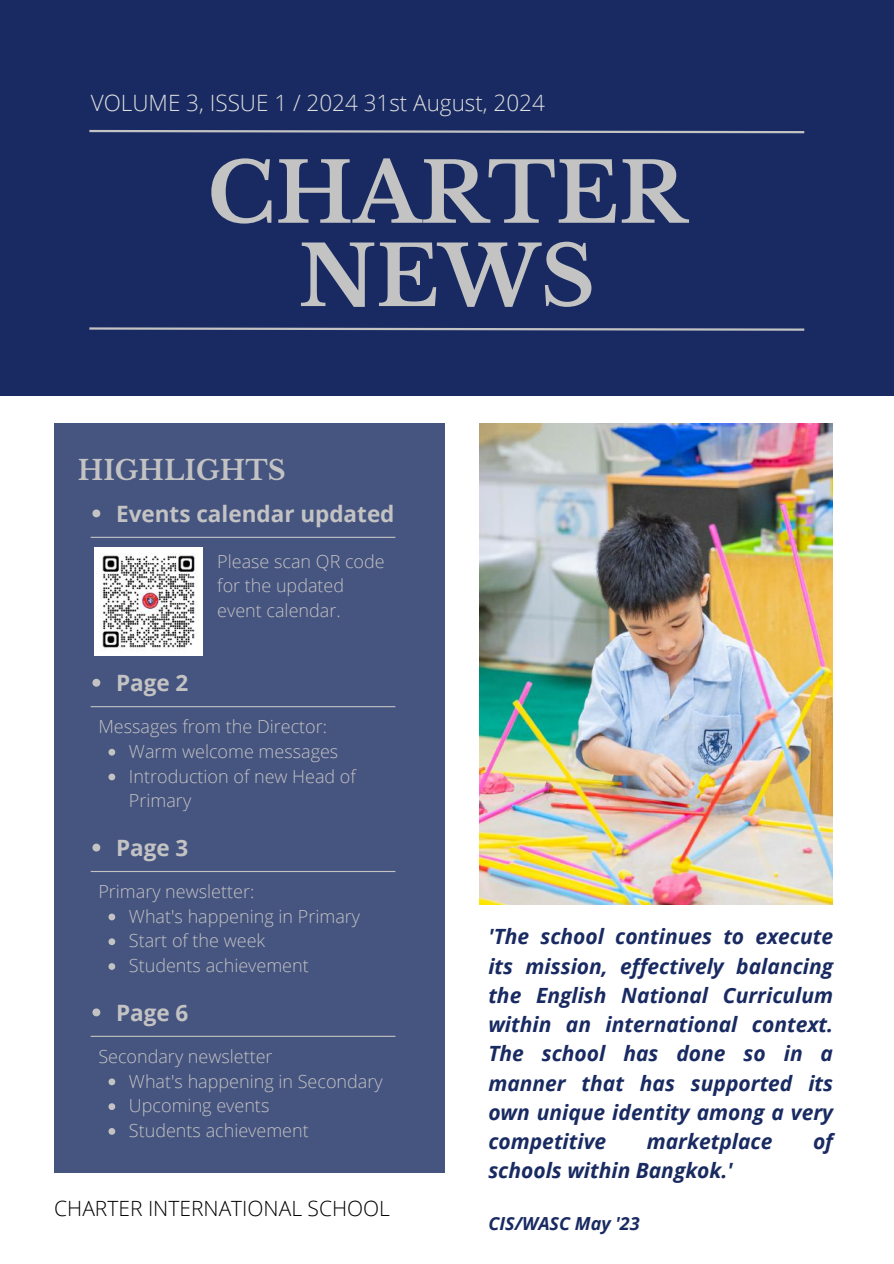
<style>
.page{position:relative;width:894px;height:1264px;background:#fff}
.page>*{position:absolute;margin:0;border:0;box-sizing:border-box;transform-origin:0 0}
.t1{font:700 82.5px/83.2px "Libre Baskerville";color:#c3c3c3;text-align:center}
.t2{font:700 27px "Libre Baskerville";color:#c3c3c3}
.t3{font:700 22.5px "Open Sans";color:#c3c3c3}
.t4{font:300 22.5px "Open Sans";color:#dfdfdf}
.t5{font:italic 700 21px/29.2px "Open Sans";color:#182a61;text-align:justify}
.t6{font:300 21px "Open Sans";color:#000}
.t7{font:300 18px/24.8px "Open Sans";color:#c3c3c3}
.t8{font:italic 700 18px "Open Sans";color:#182a61}
</style>
<div class="page">
<div style="left:0;top:0;width:893px;height:395px;background:#182a61"></div>
<svg style="left:89px;top:129px;width:716px;height:5px"></svg>
<div style="left:54px;top:423px;width:390px;height:750px;background:#465480"></div>
<img style="left:479px;top:423px;width:353px;height:481px">
<hr style="left:91px;top:537px;width:304px;height:1px;background:#c3c3c3">
<hr style="left:91px;top:706px;width:304px;height:1px;background:#c3c3c3">
<hr style="left:91px;top:871px;width:304px;height:1px;background:#c3c3c3">
<hr style="left:91px;top:1035px;width:304px;height:1px;background:#c3c3c3">
<svg style="left:89px;top:327px;width:716px;height:4px"></svg>
<img style="left:94px;top:547px;width:108px;height:108px">
<svg style="left:92px;top:509px;width:8px;height:8px"></svg>
<svg style="left:92px;top:678px;width:8px;height:8px"></svg>
<svg style="left:108px;top:748px;width:7px;height:7px"></svg>
<svg style="left:108px;top:773px;width:7px;height:7px"></svg>
<svg style="left:92px;top:843px;width:8px;height:8px"></svg>
<svg style="left:108px;top:913px;width:7px;height:7px"></svg>
<svg style="left:108px;top:938px;width:7px;height:7px"></svg>
<svg style="left:108px;top:963px;width:7px;height:6px"></svg>
<svg style="left:92px;top:1008px;width:8px;height:8px"></svg>
<svg style="left:108px;top:1078px;width:7px;height:7px"></svg>
<svg style="left:108px;top:1103px;width:7px;height:6px"></svg>
<svg style="left:108px;top:1128px;width:7px;height:6px"></svg>
<p class="t4" style="left:91px;top:87px;width:455px">VOLUME 3, ISSUE 1 / 2024 31st August, 2024</p>
<h1 class="t1" style="left:207px;top:152px;width:480px">CHARTER<br>NEWS</h1>
<h2 class="t2" style="left:78px;top:453px;width:209px">HIGHLIGHTS</h2>
<p class="t3" style="left:116px;top:498px;width:280px">Events calendar updated</p>
<p class="t7" style="left:217px;top:548px;width:169px">Please scan QR code for the updated event calendar.</p>
<p class="t3" style="left:116px;top:667px;width:74px">Page 2</p>
<p class="t7" style="left:129px;top:713px;width:228px;text-indent:-31px">Messages from the Director:<br>Warm welcome messages<br>Introduction of new Head of<br>Primary</p>
<p class="t3" style="left:116px;top:832px;width:74px">Page 3</p>
<p class="t7" style="left:129px;top:878px;width:232px;text-indent:-31px">Primary newsletter:<br>What's happening in Primary<br>Start of the week<br>Students achievement</p>
<p class="t3" style="left:116px;top:996px;width:74px">Page 6</p>
<p class="t7" style="left:129px;top:1043px;width:255px;text-indent:-31px">Secondary newsletter<br>What's happening in Secondary<br>Upcoming events<br>Students achievement</p>
<p class="t6" style="left:54px;top:1193px;width:337px">CHARTER INTERNATIONAL SCHOOL</p>
<p class="t5" style="left:488px;top:921px;width:346px">'The school continues to execute its mission, effectively balancing the English National Curriculum within an international context.<br>The school has done so in a manner that has supported its own unique identity among a very competitive</p>
<p class="t5" style="left:646px;top:1126px;width:127px">marketplace</p>
<p class="t5" style="left:812px;top:1126px;width:22px">of</p>
<p class="t5" style="left:488px;top:1155px;width:246px">schools within Bangkok.'</p>
<p class="t8" style="left:488px;top:1210px;width:153px">CIS/WASC May '23</p>
</div>
